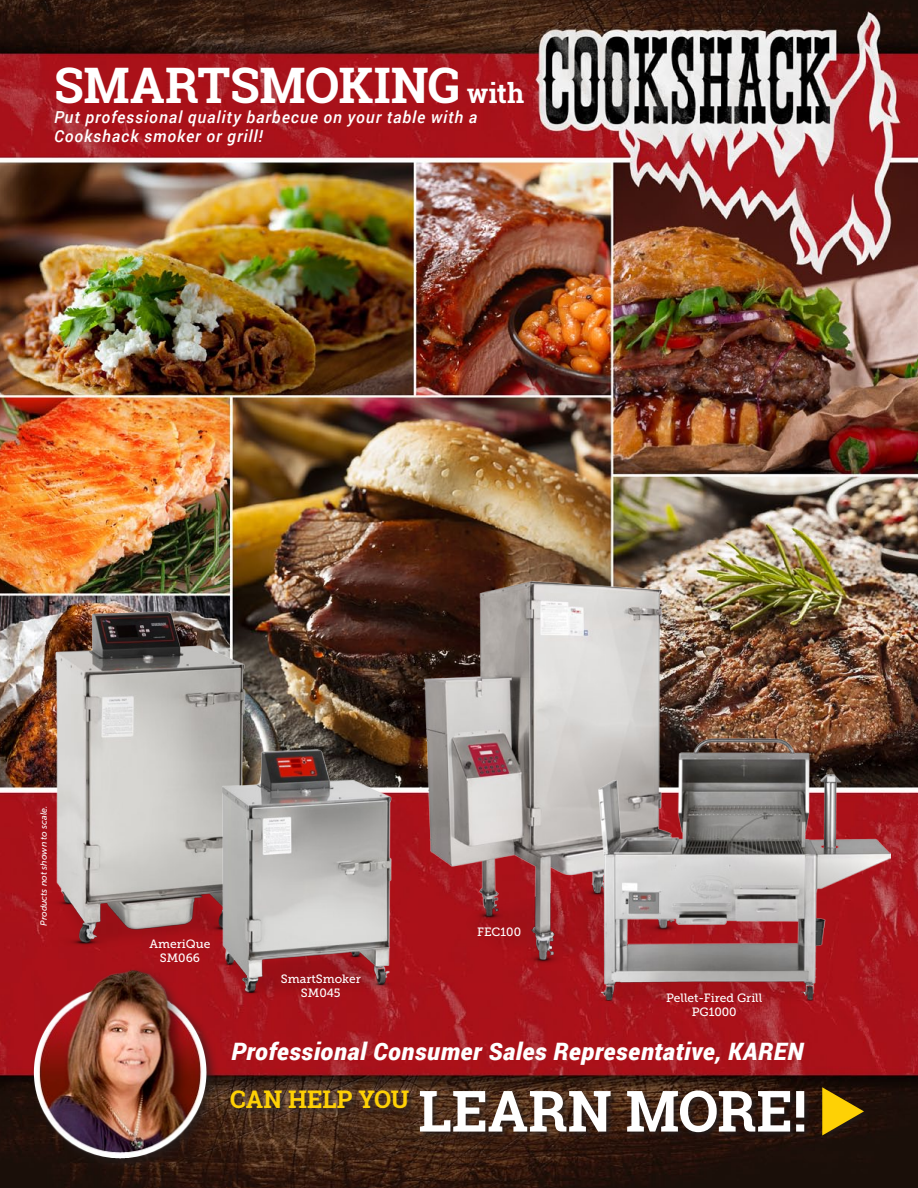
<style>
.page{position:relative;width:918px;height:1188px;background:#fff}
.page>*{position:absolute;margin:0;border:0;box-sizing:border-box;transform-origin:0 0}
.t1{font:700 57px "Roboto Slab";color:#fff}
.t2{font:700 49.05px "Roboto Slab";letter-spacing:-.005em;color:#fff}
.t3{font:700 24.3px "Roboto Slab";color:#fed105}
.t4{font:italic 900 24px "Roboto";letter-spacing:.025em;color:#fff}
.t5{font:italic 500 16.5px/19.5px "Roboto";letter-spacing:.055em;color:#fff}
.t6{font:12px/14.4px "Museo Slab 500";color:#fff;text-align:center}
.t7{font:italic 9px "Museo Sans 500";color:#fff}
.s1{font-size:27px}
</style>
<div class="page">
<img style="left:0;top:0;width:918px;height:1188px">
<img style="left:425px;top:581px;width:263px;height:384px">
<img style="left:598px;top:739px;width:292px;height:264px">
<img style="left:48px;top:611px;width:216px;height:338px">
<img style="left:220px;top:749px;width:177px;height:250px">
<div style="left:418px;top:1089px;width:394px;height:50px;background:#231f20;opacity:.75"></div>
<div style="left:229px;top:1090px;width:188px;height:26px;background:#231f20;opacity:.75"></div>
<div style="left:821px;top:1086px;width:50px;height:57px;background:#1d0f09"></div>
<svg style="left:822px;top:1087px;width:42px;height:48px"></svg>
<div style="left:29px;top:966px;width:191px;height:206px;background:#231f20;opacity:.75"></div>
<img style="left:34px;top:969px;width:172px;height:190px">
<h2 class="t2" style="left:54px;top:52px;width:472px">SMARTSMOKING <span class="s1">with</span></h2>
<p class="t5" style="left:54px;top:107px;width:425px">Put professional quality barbecue on your table with a<br>Cookshack smoker or grill!</p>
<p class="t7" style="left:39px;top:926px;width:122px;rotate:-90deg">Products not shown to scale.</p>
<p class="t6" style="left:150px;top:936px;width:62px">AmeriQue<br>SM066</p>
<p class="t6" style="left:281px;top:972px;width:81px">SmartSmoker<br>SM045</p>
<p class="t6" style="left:477px;top:925px;width:46px">FEC100</p>
<p class="t6" style="left:666px;top:991px;width:98px">Pellet-Fired Grill<br>PG1000</p>
<h3 class="t4" style="left:232px;top:1035px;width:573px">Professional Consumer Sales Representative, KAREN</h3>
<h3 class="t3" style="left:230px;top:1083px;width:181px">CAN HELP YOU</h3>
<h1 class="t1" style="left:418px;top:1072px;width:390px">LEARN MORE!</h1>
</div>
